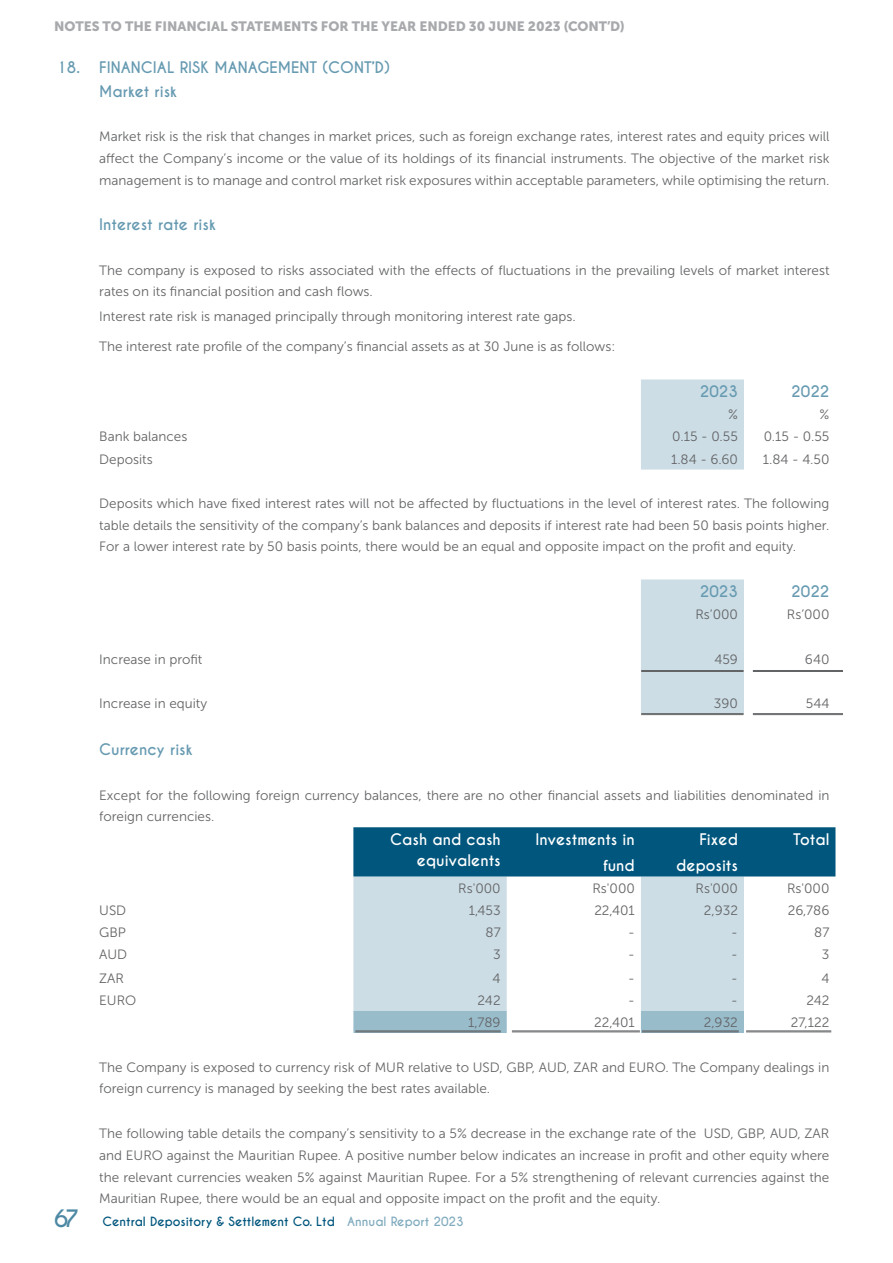
<style>
.page{position:relative;width:893px;height:1263px;background:#fff}
.page>*{position:absolute;margin:0;border:0;box-sizing:border-box;transform-origin:0 0}
.t1{font:700 15px/23.7px "Caviar Dreams";color:#669ab1}
.t2{font:700 15px/25.5px "Caviar Dreams";color:#fff;text-align:right}
.t3{font:13.5px/21.8px "Museo Sans 300";color:#636466;text-align:justify}
.t4{font:13.5px "Museo Sans 900";color:#a7a9ac}
.t5{font:700 12px "Caviar Dreams";color:#00567d}
.s1{font-size:22.5px;color:#4d89a4}
.s2{color:#80abbe}
</style>
<div class="page">
<svg style="left:353px;top:379px;width:391px;height:632px"></svg>
<div style="left:353px;top:827px;width:482px;height:49px;background:#00567d"></div>
<svg style="left:353px;top:1011px;width:391px;height:22px"></svg>
<hr style="left:641px;top:713px;width:103px;height:1px;background:#636466">
<hr style="left:641px;top:714px;width:103px;height:1px;background:#636466">
<hr style="left:641px;top:670px;width:103px;height:1px;background:#636466">
<hr style="left:641px;top:671px;width:103px;height:1px;background:#636466">
<hr style="left:753px;top:713px;width:90px;height:1px;background:#636466">
<hr style="left:753px;top:714px;width:90px;height:1px;background:#636466">
<hr style="left:753px;top:670px;width:90px;height:1px;background:#636466">
<hr style="left:753px;top:671px;width:90px;height:1px;background:#636466">
<hr style="left:642px;top:1032px;width:97px;height:1px;background:#636466">
<hr style="left:642px;top:1031px;width:97px;height:1px;background:#636466">
<hr style="left:746px;top:1032px;width:85px;height:1px;background:#636466">
<hr style="left:746px;top:1031px;width:85px;height:1px;background:#636466">
<hr style="left:355px;top:1032px;width:146px;height:1px;background:#636466">
<hr style="left:355px;top:1031px;width:146px;height:1px;background:#636466">
<hr style="left:512px;top:1032px;width:128px;height:1px;background:#636466">
<hr style="left:512px;top:1031px;width:128px;height:1px;background:#636466">
<p class="t4" style="left:54px;top:19px;width:572px">NOTES TO THE FINANCIAL STATEMENTS FOR THE YEAR ENDED 30 JUNE 2023 (CONT’D)</p>
<p class="t1" style="left:99px;top:56px;width:292px;text-indent:-43px">18. FINANCIAL RISK MANAGEMENT (CONT’D)<br>Market risk</p>
<p class="t3" style="left:99px;top:126px;width:732px">Market risk is the risk that changes in market prices, such as foreign exchange rates, interest rates and equity prices will affect the Company’s income or the value of its holdings of its financial instruments. The objective of the market risk management is to manage and control market risk exposures within acceptable parameters, while optimising the return.</p>
<p class="t1" style="left:99px;top:213px;width:118px">Interest rate risk</p>
<p class="t3" style="left:99px;top:260px;width:732px;line-height:21px">The company is exposed to risks associated with the effects of fluctuations in the prevailing levels of market interest rates on its financial position and cash flows.</p>
<p class="t3" style="left:99px;top:306px;width:478px">Interest rate risk is managed principally through monitoring interest rate gaps.</p>
<p class="t3" style="left:99px;top:336px;width:518px">The interest rate profile of the company’s financial assets as at 30 June is as follows:</p>
<p class="t1" style="left:700px;top:380px;width:40px">2023</p>
<p class="t1" style="left:791px;top:380px;width:40px">2022</p>
<p class="t3" style="left:728px;top:404px;width:11px">%</p>
<p class="t3" style="left:820px;top:404px;width:11px">%</p>
<p class="t3" style="left:99px;top:426px;width:90px">Bank balances</p>
<p class="t3" style="left:672px;top:426px;width:67px">0.15 - 0.55</p>
<p class="t3" style="left:764px;top:426px;width:67px">0.15 - 0.55</p>
<p class="t3" style="left:99px;top:448px;width:55px">Deposits</p>
<p class="t3" style="left:671px;top:448px;width:68px">1.84 - 6.60</p>
<p class="t3" style="left:763px;top:448px;width:68px">1.84 - 4.50</p>
<p class="t3" style="left:99px;top:492px;width:732px">Deposits which have fixed interest rates will not be affected by fluctuations in the level of interest rates. The following table details the sensitivity of the company’s bank balances and deposits if interest rate had been 50 basis points higher.<br>For a lower interest rate by 50 basis points, there would be an equal and opposite impact on the profit and equity.</p>
<p class="t1" style="left:700px;top:580px;width:40px">2023</p>
<p class="t1" style="left:791px;top:580px;width:40px">2022</p>
<p class="t3" style="left:695px;top:604px;width:44px">Rs’000</p>
<p class="t3" style="left:787px;top:604px;width:44px">Rs’000</p>
<p class="t3" style="left:99px;top:648px;width:105px">Increase in profit</p>
<p class="t3" style="left:714px;top:648px;width:25px">459</p>
<p class="t3" style="left:805px;top:648px;width:26px">640</p>
<p class="t3" style="left:99px;top:692px;width:109px">Increase in equity</p>
<p class="t3" style="left:714px;top:692px;width:26px">390</p>
<p class="t3" style="left:806px;top:692px;width:25px">544</p>
<p class="t1" style="left:99px;top:738px;width:95px">Currency risk</p>
<p class="t3" style="left:99px;top:784px;width:732px">Except for the following foreign currency balances, there are no other financial assets and liabilities denominated in foreign currencies.</p>
<p class="t2" style="left:390px;top:829px;width:112px;line-height:21px">Cash and cash equivalents</p>
<p class="t2" style="left:535px;top:827px;width:101px">Investments in fund</p>
<p class="t2" style="left:676px;top:827px;width:63px">Fixed deposits</p>
<p class="t2" style="left:793px;top:827px;width:38px">Total</p>
<p class="t3" style="left:458px;top:877px;width:44px">Rs'000</p>
<p class="t3" style="left:592px;top:877px;width:44px">Rs'000</p>
<p class="t3" style="left:695px;top:877px;width:44px">Rs'000</p>
<p class="t3" style="left:787px;top:877px;width:44px">Rs'000</p>
<p class="t3" style="left:99px;top:899px;width:29px">USD</p>
<p class="t3" style="left:469px;top:899px;width:33px">1,453</p>
<p class="t3" style="left:594px;top:899px;width:42px">22,401</p>
<p class="t3" style="left:704px;top:899px;width:35px">2,932</p>
<p class="t3" style="left:788px;top:899px;width:43px">26,786</p>
<p class="t3" style="left:99px;top:921px;width:28px">GBP</p>
<p class="t3" style="left:486px;top:921px;width:17px">87</p>
<p class="t3" style="left:628px;top:921px;width:8px">-</p>
<p class="t3" style="left:731px;top:921px;width:8px">-</p>
<p class="t3" style="left:814px;top:921px;width:17px">87</p>
<p class="t3" style="left:99px;top:943px;width:29px">AUD</p>
<p class="t3" style="left:493px;top:943px;width:9px">3</p>
<p class="t3" style="left:628px;top:943px;width:8px">-</p>
<p class="t3" style="left:731px;top:943px;width:8px">-</p>
<p class="t3" style="left:822px;top:943px;width:9px">3</p>
<p class="t3" style="left:99px;top:967px;width:26px">ZAR</p>
<p class="t3" style="left:493px;top:967px;width:10px">4</p>
<p class="t3" style="left:628px;top:967px;width:8px">-</p>
<p class="t3" style="left:731px;top:967px;width:8px">-</p>
<p class="t3" style="left:821px;top:967px;width:10px">4</p>
<p class="t3" style="left:99px;top:989px;width:39px">EURO</p>
<p class="t3" style="left:478px;top:989px;width:25px">242</p>
<p class="t3" style="left:628px;top:989px;width:8px">-</p>
<p class="t3" style="left:731px;top:989px;width:8px">-</p>
<p class="t3" style="left:806px;top:989px;width:25px">242</p>
<p class="t3" style="left:468px;top:1011px;width:34px">1,789</p>
<p class="t3" style="left:594px;top:1011px;width:42px">22,401</p>
<p class="t3" style="left:704px;top:1011px;width:35px">2,932</p>
<p class="t3" style="left:791px;top:1011px;width:40px">27,122</p>
<p class="t3" style="left:99px;top:1056px;width:732px">The Company is exposed to currency risk of MUR relative to USD, GBP, AUD, ZAR and EURO. The Company dealings in foreign currency is managed by seeking the best rates available.</p>
<p class="t3" style="left:99px;top:1123px;width:732px">The following table details the company’s sensitivity to a 5% decrease in the exchange rate of the USD, GBP, AUD, ZAR and EURO against the Mauritian Rupee. A positive number below indicates an increase in profit and other equity where the relevant currencies weaken 5% against Mauritian Rupee. For a 5% strengthening of relevant currencies against the Mauritian Rupee, there would be an equal and opposite impact on the profit and the equity.</p>
<p class="t5" style="left:54px;top:1214px;width:411px"><span class="s1">67</span> Central Depository &amp; Settlement Co. Ltd <span class="s2">Annual Report 2023</span></p>
</div>
